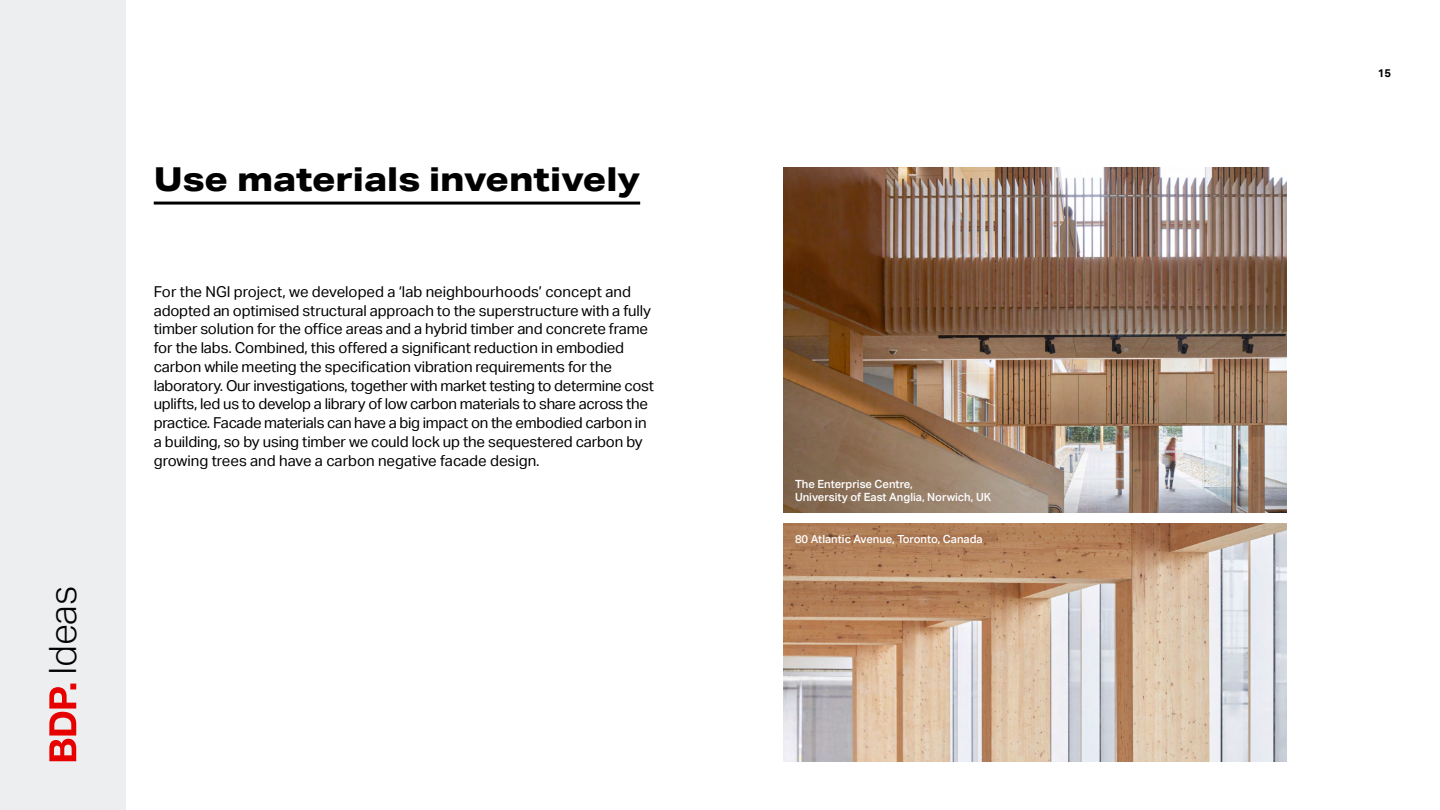
<style>
.page{position:relative;width:1440px;height:810px;background:#fff}
.page>*{position:absolute;margin:0;border:0;box-sizing:border-box;transform-origin:0 0}
.t1{font:300 37.65px "Aktiv Grotesk";letter-spacing:-.01em;color:#000}
.Slide_title{font:800 33px "Aktiv Grotesk Ex";color:#000}
.Body_text{font:15px/18.8px "Aktiv Grotesk";letter-spacing:-.01em;color:#000}
.Footnote{font:500 11.25px/13.5px "Aktiv Grotesk";color:#fff}
.t2{font:700 11.25px "Aktiv Grotesk";color:#000}
</style>
<div class="page">
<div style="left:0;top:0;width:126px;height:810px;background:#edeeef"></div>
<svg style="left:49px;top:684px;width:27px;height:77px"></svg>
<hr style="left:154px;top:202px;width:486px;height:3px;background:#000">
<img style="left:784px;top:524px;width:502px;height:237px">
<img style="left:784px;top:167px;width:502px;height:345px">
<h1 class="t1" style="left:41px;top:675px;width:90px;rotate:-90deg">Ideas</h1>
<h1 class="Slide_title" style="left:154px;top:158px;width:488px">Use materials inventively</h1>
<p class="Body_text" style="left:154px;top:282px;width:502px">For the NGI project, we developed a ‘lab neighbourhoods’ concept and adopted an optimised structural approach to the superstructure with a fully timber solution for the office areas and a hybrid timber and concrete frame for the labs. Combined, this offered a significant reduction in embodied carbon while meeting the specification vibration requirements for the laboratory. Our investigations, together with market testing to determine cost uplifts, led us to develop a library of low carbon materials to share across the practice. Facade materials can have a big impact on the embodied carbon in a building, so by using timber we could lock up the sequestered carbon by growing trees and have a carbon negative facade design.</p>
<p class="Footnote" style="left:795px;top:477px;width:198px">The Enterprise Centre,<br>University of East Anglia, Norwich, UK</p>
<p class="Footnote" style="left:795px;top:532px;width:189px">80 Atlantic Avenue, Toronto, Canada</p>
<p class="t2" style="left:1378px;top:67px;width:15px">15</p>
</div>
